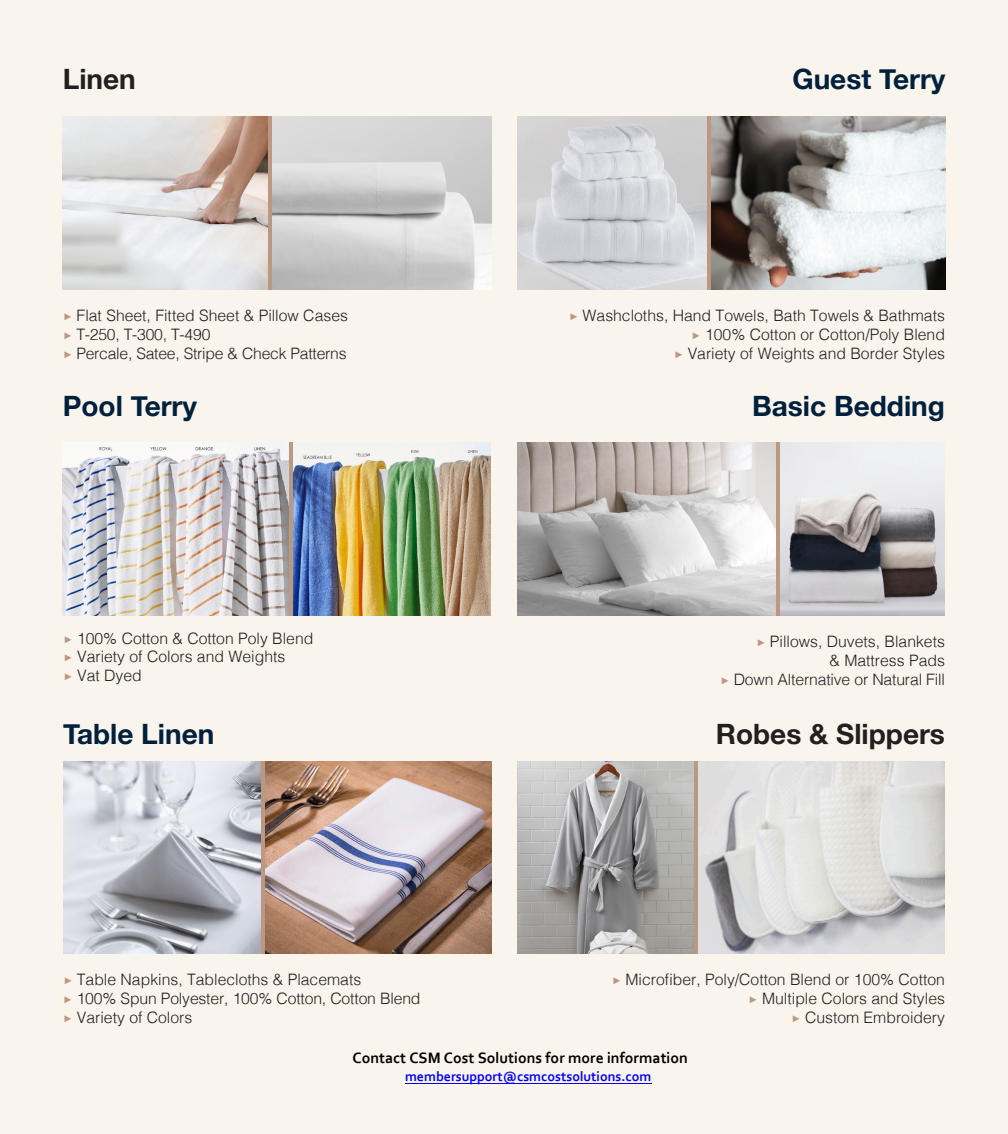
<style>
.page{position:relative;width:1008px;height:1134px;background:#f9f4ec}
.page>*{position:absolute;margin:0;border:0;box-sizing:border-box;transform-origin:0 0}
.t1{font:700 28px "Helvetica Neue";color:#00203d}
.t2{font:700 28px "Helvetica Neue";color:#231f20}
.t3{font:300 15.75px "Helvetica";color:#231f20}
.t4{font:700 15.75px "Corbel";color:#000}
.t5{font:700 14px "Corbel";color:#00f}
.s1{font-family:"Montserrat";font-weight:400;color:#bb9882}
</style>
<div class="page">
<img style="left:63px;top:117px;width:205px;height:173px">
<img style="left:711px;top:117px;width:234px;height:173px">
<img style="left:517px;top:117px;width:190px;height:173px">
<img style="left:63px;top:443px;width:428px;height:173px">
<img style="left:63px;top:761px;width:198px;height:193px">
<img style="left:517px;top:443px;width:428px;height:173px">
<img style="left:265px;top:761px;width:226px;height:193px">
<img style="left:272px;top:117px;width:219px;height:173px">
<img style="left:517px;top:761px;width:177px;height:193px">
<img style="left:698px;top:761px;width:247px;height:193px">
<hr style="left:268px;top:117px;width:4px;height:173px;background:#bb9882">
<hr style="left:694px;top:761px;width:4px;height:193px;background:#bb9882">
<hr style="left:261px;top:761px;width:4px;height:193px;background:#bb9882">
<hr style="left:707px;top:117px;width:4px;height:173px;background:#bb9882">
<hr style="left:289px;top:443px;width:4px;height:173px;background:#bb9882">
<hr style="left:776px;top:443px;width:3px;height:173px;background:#bb9882">
<hr style="left:405px;top:1083px;width:246px;height:1px;background:#00f">
<p class="t2" style="left:63px;top:57px;width:75px">Linen</p>
<p class="t1" style="left:792px;top:57px;width:154px">Guest Terry</p>
<p class="t3" style="left:63px;top:302px;width:287px"><span class="s1">▶</span> Flat Sheet, Fitted Sheet &amp; Pillow Cases</p>
<p class="t3" style="left:63px;top:321px;width:149px"><span class="s1">▶</span> T-250, T-300, T-490</p>
<p class="t3" style="left:63px;top:340px;width:285px"><span class="s1">▶</span> Percale, Satee, Stripe &amp; Check Patterns</p>
<p class="t3" style="left:569px;top:302px;width:378px"><span class="s1">▶</span> Washcloths, Hand Towels, Bath Towels &amp; Bathmats</p>
<p class="t3" style="left:691px;top:321px;width:255px"><span class="s1">▶</span> 100% Cotton or Cotton/Poly Blend</p>
<p class="t3" style="left:674px;top:340px;width:273px"><span class="s1">▶</span> Variety of Weights and Border Styles</p>
<p class="t1" style="left:63px;top:384px;width:136px">Pool Terry</p>
<p class="t1" style="left:752px;top:384px;width:194px">Basic Bedding</p>
<p class="t3" style="left:63px;top:625px;width:252px"><span class="s1">▶</span> 100% Cotton &amp; Cotton Poly Blend</p>
<p class="t3" style="left:63px;top:643px;width:224px"><span class="s1">▶</span> Variety of Colors and Weights</p>
<p class="t3" style="left:63px;top:662px;width:80px"><span class="s1">▶</span> Vat Dyed</p>
<p class="t3" style="left:756px;top:628px;width:190px"><span class="s1">▶</span> Pillows, Duvets, Blankets</p>
<p class="t3" style="left:829px;top:647px;width:117px">&amp; Mattress Pads</p>
<p class="t3" style="left:720px;top:666px;width:226px"><span class="s1">▶</span> Down Alternative or Natural Fill</p>
<p class="t1" style="left:63px;top:712px;width:153px">Table Linen</p>
<p class="t2" style="left:716px;top:712px;width:231px">Robes &amp; Slippers</p>
<p class="t3" style="left:612px;top:966px;width:335px"><span class="s1">▶</span> Microfiber, Poly/Cotton Blend or 100% Cotton</p>
<p class="t3" style="left:748px;top:985px;width:198px"><span class="s1">▶</span> Multiple Colors and Styles</p>
<p class="t3" style="left:791px;top:1004px;width:155px"><span class="s1">▶</span> Custom Embroidery</p>
<p class="t3" style="left:63px;top:966px;width:300px"><span class="s1">▶</span> Table Napkins, Tablecloths &amp; Placemats</p>
<p class="t3" style="left:63px;top:985px;width:359px"><span class="s1">▶</span> 100% Spun Polyester, 100% Cotton, Cotton Blend</p>
<p class="t3" style="left:63px;top:1004px;width:131px"><span class="s1">▶</span> Variety of Colors</p>
<p class="t4" style="left:353px;top:1048px;width:337px">Contact CSM Cost Solutions for more information</p>
<p class="t5" style="left:405px;top:1067px;width:248px">membersupport@csmcostsolutions.com</p>
</div>
